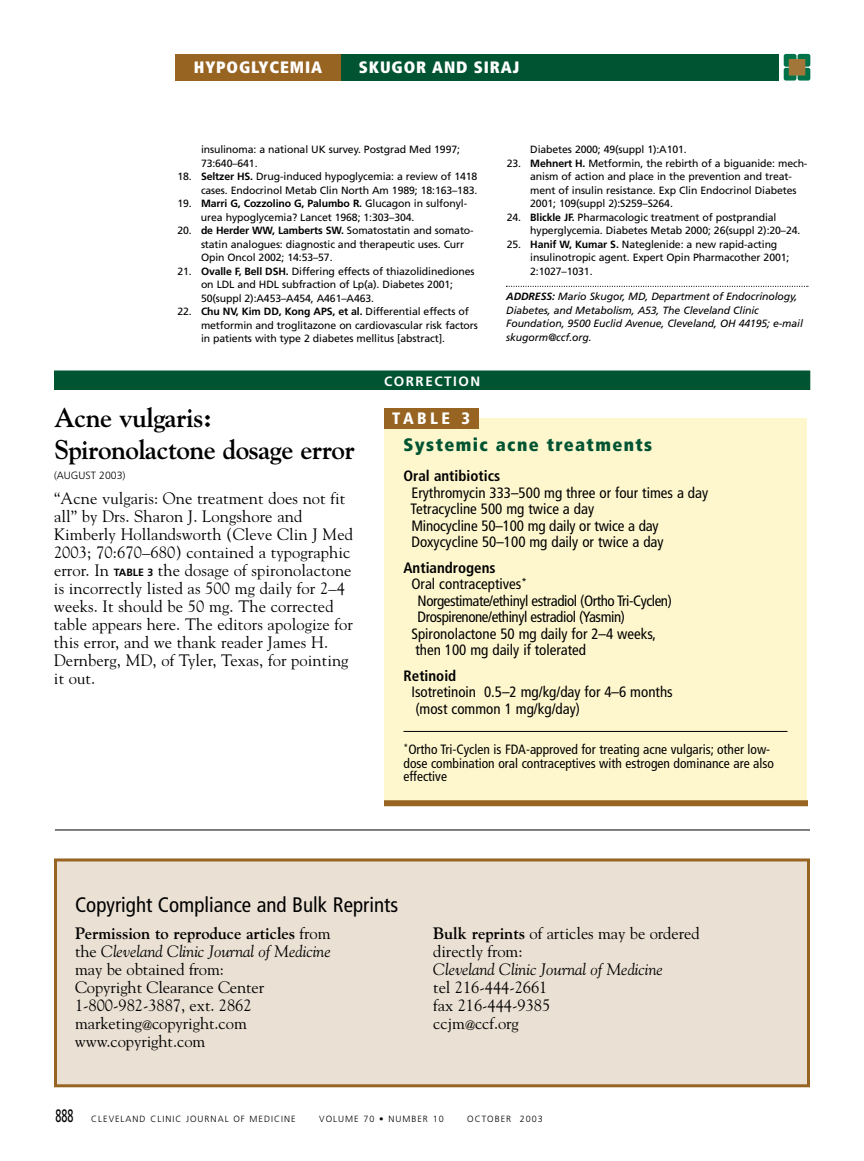
<style>
.page{position:relative;width:864px;height:1161px;background:#fff}
.page>*{position:absolute;margin:0;border:0;box-sizing:border-box;transform-origin:0 0}
.t1{font:700 27px/32.4px "Goudy";letter-spacing:-.02em;color:#000}
.t2{font:condensed 21px "Frutiger";color:#000}
.t3{font:900 condensed 18px "Frutiger";letter-spacing:.08em;color:#015432}
.t4{font:16.5px/18px "Goudy";letter-spacing:.005em;color:#000}
.t5{font:italic 16.5px "Goudy";letter-spacing:-.005em;color:#000}
.t6{font:700 16.5px "Goudy";letter-spacing:-.005em;color:#000}
.t7{font:900 condensed 16.5px "Frutiger";letter-spacing:.05em;color:#fff}
.t8{font:900 condensed 16.5px "Frutiger";letter-spacing:.21em;color:#fff}
.t9{font:condensed 15px/16.5px "Frutiger";color:#000}
.t10{font:condensed 15px "Frutiger";letter-spacing:-.03em;color:#000}
.t11{font:700 condensed 15px "Frutiger";color:#000}
.t12{font:condensed 13.5px/13.5px "Frutiger";color:#000}
.t13{font:700 13.5px "Frutiger";letter-spacing:.11em;color:#fff}
.t14{font:10.5px/13.5px "Frutiger";letter-spacing:-.01em;color:#000}
.t15{font:italic 10.5px/13.5px "Frutiger";letter-spacing:-.01em;color:#000}
.t16{font:300 10.5px "Frutiger";color:#000}
.t17{font:300 9px "Frutiger";letter-spacing:.11em;color:#000}
.s1{font-weight:700}
.s2{font-family:"Frutiger";font-weight:700;font-size:10.5px}
.s3{font-weight:400}
.s4{font-style:normal}
.s5{font-weight:400;font-size:18px}
</style>
<div class="page">
<svg style="left:506px;top:286px;width:302px;height:1px"></svg>
<svg style="left:783px;top:53px;width:28px;height:27px"></svg>
<svg style="left:784px;top:54px;width:26px;height:27px"></svg>
<div style="left:789px;top:59px;width:16px;height:16px;background:#a17638"></div>
<hr style="left:55px;top:830px;width:755px;height:1px;background:#000">
<div style="left:340px;top:54px;width:438px;height:27px;background:#015432"></div>
<div style="left:176px;top:54px;width:165px;height:27px;background:#976422"></div>
<div style="left:54px;top:370px;width:756px;height:20px;background:#015432"></div>
<div style="left:384px;top:418px;width:423px;height:386px;background:#fef7ce"></div>
<hr style="left:404px;top:731px;width:384px;height:1px;background:#000">
<div style="left:384px;top:408px;width:94px;height:20px;background:#976422"></div>
<div style="left:384px;top:800px;width:424px;height:6px;background:#976422"></div>
<div style="left:56px;top:860px;width:752px;height:226px;background:#eae0d3"></div>
<div style="left:54px;top:858px;width:756px;height:229px;border:3px solid #976422"></div>
<h3 class="t7" style="left:194px;top:61px;width:130px">HYPOGLYCEMIA</h3>
<h3 class="t7" style="left:359px;top:61px;width:162px">SKUGOR AND SIRAJ</h3>
<p class="t14" style="left:201px;top:144px;width:261px">insulinoma: a national UK survey. Postgrad Med 1997;<br>73:640–641.</p>
<p class="t14" style="left:177px;top:171px;width:301px;text-align:right">18. <span class="s1">Seltzer HS.</span> Drug-induced hypoglycemia: a review of 1418 cases. Endocrinol Metab Clin North Am 1989; 18:163–183.</p>
<p class="t14" style="left:201px;top:198px;width:268px;text-indent:-24px">19. <span class="s1">Marri G, Cozzolino G, Palumbo R.</span> Glucagon in sulfonyl&shy;urea hypoglycemia? Lancet 1968; 1:303–304.</p>
<p class="t14" style="left:201px;top:225px;width:274px;text-indent:-24px">20. <span class="s1">de Herder WW, Lamberts SW.</span> Somatostatin and somato&shy;statin analogues: diagnostic and therapeutic uses. Curr<br>Opin Oncol 2002; 14:53–57.</p>
<p class="t14" style="left:201px;top:265px;width:275px;text-indent:-24px">21. <span class="s1">Ovalle F, Bell DSH.</span> Differing effects of thiazolidinediones on LDL and HDL subfraction of Lp(a). Diabetes 2001;<br>50(suppl 2):A453–A454, A461–A463.</p>
<p class="t14" style="left:201px;top:306px;width:279px;text-indent:-24px">22. <span class="s1">Chu NV, Kim DD, Kong APS, et al.</span> Differential effects of metformin and troglitazone on cardiovascular risk factors in patients with type 2 diabetes mellitus [abstract].</p>
<p class="t13" style="left:384px;top:375px;width:97px">CORRECTION</p>
<p class="t14" style="left:530px;top:144px;width:158px">Diabetes 2000; 49(suppl 1):A101.</p>
<p class="t14" style="left:530px;top:157px;width:279px;text-indent:-24px">23. <span class="s1">Mehnert H.</span> Metformin, the rebirth of a biguanide: mech&shy;anism of action and place in the prevention and treat&shy;ment of insulin resistance. Exp Clin Endocrinol Diabetes 2001; 109(suppl 2):S259–S264.</p>
<p class="t14" style="left:530px;top:211px;width:272px;text-indent:-24px">24. <span class="s1">Blickle JF.</span> Pharmacologic treatment of postprandial hyperglycemia. Diabetes Metab 2000; 26(suppl 2):20–24.</p>
<p class="t14" style="left:530px;top:238px;width:261px;text-indent:-24px">25. <span class="s1">Hanif W, Kumar S.</span> Nateglenide: a new rapid-acting insulinotropic agent. Expert Opin Pharmacother 2001;<br>2:1027–1031.</p>
<p class="t15" style="left:506px;top:291px;width:298px"><span class="s1">ADDRESS:</span> Mario Skugor, MD, Department of Endocrinology, Diabetes, and Metabolism, A53, The Cleveland Clinic Foundation, 9500 Euclid Avenue, Cleveland, OH 44195; e-mail skugorm@ccf.org.</p>
<h1 class="t1" style="left:54px;top:403px;width:302px">Acne vulgaris:<br>Spironolactone dosage error</h1>
<p class="t16" style="left:54px;top:471px;width:73px">(AUGUST 2003)</p>
<p class="t4" style="left:54px;top:491px;width:301px">“Acne vulgaris: One treatment does not fit all” by Drs. Sharon J. Longshore and Kimberly Hollandsworth (Cleve Clin J Med 2003; 70:670–680) contained a typographic error. In <span class="s2">TABLE 3</span> the dosage of spironolactone is incorrectly listed as 500 mg daily for 2–4 weeks. It should be 50 mg. The corrected table appears here. The editors apologize for this error, and we thank reader James H.<br>Dernberg, MD, of Tyler, Texas, for pointing it out.</p>
<h3 class="t8" style="left:392px;top:412px;width:79px">TABLE 3</h3>
<h3 class="t3" style="left:404px;top:438px;width:250px">Systemic acne treatments</h3>
<h3 class="t11" style="left:404px;top:470px;width:98px">Oral antibiotics</h3>
<h3 class="t9" style="left:411px;top:486px;width:299px">Erythromycin 333–500 mg three or four times a day Tetracycline 500 mg twice a day<br>Minocycline 50–100 mg daily or twice a day Doxycycline 50–100 mg daily or twice a day</h3>
<h3 class="t11" style="left:404px;top:562px;width:94px">Antiandrogens</h3>
<h3 class="t9" style="left:411px;top:577px;width:117px">Oral contraceptives<sup>*</sup></h3>
<h3 class="t10" style="left:418px;top:595px;width:256px">Norgestimate/ethinyl estradiol (Ortho Tri-Cyclen)</h3>
<h3 class="t10" style="left:418px;top:611px;width:209px">Drospirenone/ethinyl estradiol (Yasmin)</h3>
<h3 class="t9" style="left:411px;top:627px;width:246px">Spironolactone 50 mg daily for 2–4 weeks,</h3>
<h3 class="t9" style="left:415px;top:643px;width:172px">then 100 mg daily if tolerated</h3>
<h3 class="t11" style="left:403px;top:670px;width:54px">Retinoid</h3>
<h3 class="t9" style="left:411px;top:685px;width:263px">Isotretinoin 0.5–2 mg/kg/day for 4–6 months (most common 1 mg/kg/day)</h3>
<p class="t12" style="left:404px;top:744px;width:372px"><sup>*</sup>Ortho Tri-Cyclen is FDA-approved for treating acne vulgaris; other low&shy;dose combination oral contraceptives with estrogen dominance are also effective</p>
<h2 class="t2" style="left:75px;top:896px;width:325px">Copyright Compliance and Bulk Reprints</h2>
<h3 class="t6" style="left:75px;top:926px;width:257px">Permission to reproduce articles <span class="s3">from</span></h3>
<h3 class="t4" style="left:433px;top:925px;width:268px"><span class="s1">Bulk reprints</span> of articles may be ordered</h3>
<h3 class="t5" style="left:75px;top:944px;width:257px"><span class="s4">the</span> Cleveland Clinic Journal of Medicine</h3>
<h3 class="t4" style="left:433px;top:943px;width:91px">directly from:</h3>
<h3 class="t4" style="left:75px;top:961px;width:150px">may be obtained from:</h3>
<h3 class="t5" style="left:433px;top:962px;width:231px">Cleveland Clinic Journal of Medicine</h3>
<h3 class="t4" style="left:75px;top:979px;width:191px">Copyright Clearance Center</h3>
<h3 class="t4" style="left:433px;top:979px;width:116px">tel 216-444-2661</h3>
<h3 class="t4" style="left:75px;top:997px;width:178px">1-800-982-3887, ext. 2862</h3>
<h3 class="t4" style="left:433px;top:997px;width:118px">fax 216-444-9385</h3>
<h3 class="t4" style="left:75px;top:1015px;width:173px">marketing<sub>@</sub>copyright.com</h3>
<h3 class="t4" style="left:433px;top:1015px;width:87px">ccjm<sub>@</sub>ccf.org</h3>
<h3 class="t4" style="left:75px;top:1033px;width:132px">www.copyright.com</h3>
<p class="t17" style="left:56px;top:1116px;width:242px"><span class="s5">888</span> CLEVELAND CLINIC JOURNAL OF MEDICINE</p>
<p class="t17" style="left:319px;top:1116px;width:126px">VOLUME 70 • NUMBER 10</p>
<p class="t17" style="left:467px;top:1116px;width:77px">OCTOBER 2003</p>
</div>
